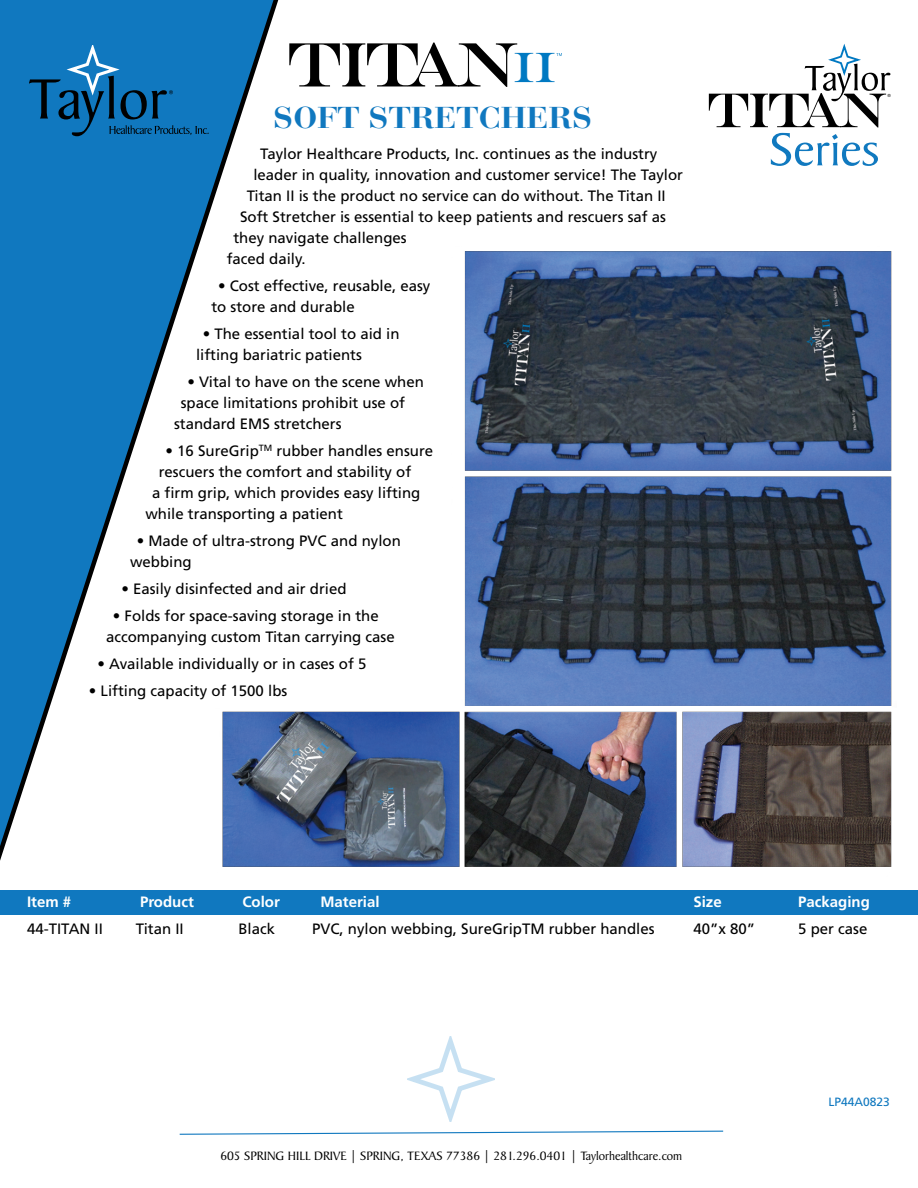
<style>
.page{position:relative;width:918px;height:1188px;background:#fff}
.page>*{position:absolute;margin:0;border:0;box-sizing:border-box;transform-origin:0 0}
.t1{font:42.75px "Engravers";color:#0079c2}
.t2{font:700 30px "Bauer Bodoni";color:#1078bf;scale:1.1 1}
.t3{font:15px "Frutiger";color:#000}
.t4{font:700 15px "Frutiger";color:#fff}
.t5{font:13.05px "Baker Signet BT";color:#000}
.t6{font:12px "Frutiger";color:#1078bf}
.t7{font:4.35px "Helvetica Neue LT Std";color:#000}
</style>
<div class="page">
<img style="left:310px;top:251px;width:582px;height:616px">
<div style="left:0;top:890px;width:918px;height:25px;background:#1078bf"></div>
<div style="left:0;top:0;width:25px;height:861px;background:#1078bf"></div>
<svg style="left:408px;top:1037px;width:86px;height:85px"></svg>
<svg style="left:179px;top:1130px;width:545px;height:5px"></svg>
<svg style="left:25px;top:0;width:285px;height:867px"></svg>
<svg style="left:289px;top:43px;width:228px;height:44px"></svg>
<svg style="left:556px;top:53px;width:6px;height:3px"></svg>
<svg style="left:709px;top:44px;width:182px;height:122px"></svg>
<p class="t1" style="left:513px;top:42px;width:45px">II</p>
<p class="t2" style="left:273px;top:106px;width:292px">SOFT STRETCHERS</p>
<p class="t3" style="left:260px;top:147px;width:399px">Taylor Healthcare Products, Inc. continues as the industry</p>
<p class="t3" style="left:253px;top:168px;width:431px">leader in quality, innovation and customer service! The Taylor</p>
<p class="t3" style="left:247px;top:189px;width:420px">Titan II is the product no service can do without. The Titan II</p>
<p class="t3" style="left:240px;top:210px;width:427px">Soft Stretcher is essential to keep patients and rescuers saf as</p>
<p class="t3" style="left:233px;top:231px;width:175px">they navigate challenges</p>
<p class="t3" style="left:227px;top:252px;width:80px">faced daily.</p>
<p class="t3" style="left:218px;top:279px;width:214px">• Cost effective, reusable, easy</p>
<p class="t3" style="left:211px;top:300px;width:145px">to store and durable</p>
<p class="t3" style="left:203px;top:327px;width:198px">• The essential tool to aid in</p>
<p class="t3" style="left:196px;top:348px;width:167px">lifting bariatric patients</p>
<p class="t3" style="left:187px;top:375px;width:238px">• Vital to have on the scene when</p>
<p class="t3" style="left:181px;top:396px;width:226px">space limitations prohibit use of</p>
<p class="t3" style="left:174px;top:417px;width:169px">standard EMS stretchers</p>
<p class="t3" style="left:166px;top:444px;width:269px">• 16 SureGrip<sup>TM</sup> rubber handles ensure</p>
<p class="t3" style="left:159px;top:465px;width:254px">rescuers the comfort and stability of</p>
<p class="t3" style="left:152px;top:486px;width:270px">a firm grip, which provides easy lifting</p>
<p class="t3" style="left:145px;top:507px;width:199px">while transporting a patient</p>
<p class="t3" style="left:137px;top:534px;width:266px">• Made of ultra-strong PVC and nylon</p>
<p class="t3" style="left:130px;top:555px;width:63px">webbing</p>
<p class="t3" style="left:121px;top:582px;width:227px">• Easily disinfected and air dried</p>
<p class="t3" style="left:113px;top:609px;width:267px">• Folds for space-saving storage in the</p>
<p class="t3" style="left:106px;top:630px;width:290px">accompanying custom Titan carrying case</p>
<p class="t3" style="left:98px;top:657px;width:270px">• Available individually or in cases of 5</p>
<p class="t3" style="left:89px;top:684px;width:200px">• Lifting capacity of 1500 lbs</p>
<p class="t7" style="left:887px;top:93px;width:5px">®</p>
<p class="t4" style="left:27px;top:896px;width:46px">Item #</p>
<p class="t4" style="left:140px;top:896px;width:55px">Product</p>
<p class="t4" style="left:242px;top:896px;width:39px">Color</p>
<p class="t4" style="left:320px;top:896px;width:61px">Material</p>
<p class="t4" style="left:693px;top:896px;width:30px">Size</p>
<p class="t4" style="left:798px;top:896px;width:73px">Packaging</p>
<p class="t3" style="left:27px;top:923px;width:77px">44-TITAN II</p>
<p class="t3" style="left:136px;top:923px;width:49px">Titan II</p>
<p class="t3" style="left:238px;top:923px;width:38px">Black</p>
<p class="t3" style="left:312px;top:923px;width:344px">PVC, nylon webbing, SureGripTM rubber handles</p>
<p class="t3" style="left:693px;top:923px;width:63px">40”x 80”</p>
<p class="t3" style="left:798px;top:923px;width:71px">5 per case</p>
<p class="t5" style="left:220px;top:1151px;width:463px">605 SPRING HILL DRIVE | SPRING, TEXAS 77386 | 281.296.0401 | Taylorhealthcare.com</p>
<p class="t6" style="left:828px;top:1097px;width:63px">LP44A0823</p>
</div>
